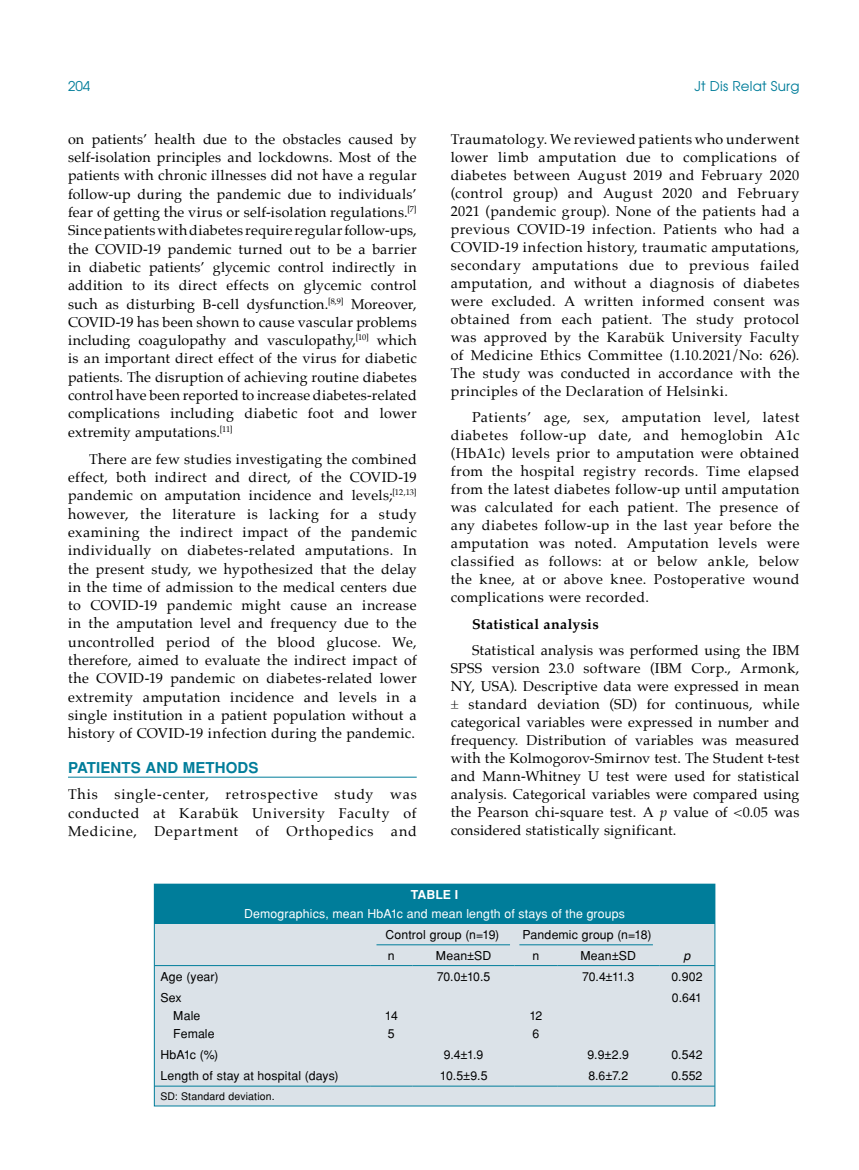
<style>
.page{position:relative;width:859px;height:1170px;background:#fff}
.page>*{position:absolute;margin:0;border:0;box-sizing:border-box;transform-origin:0 0}
.t1{font:700 15px "Helvetica Tr";letter-spacing:.005em;color:#007d9a}
.t2{font:14.25px/18px "Palatino";letter-spacing:.03em;color:#000;text-align:justify}
.t3{font:700 14.25px "Palatino";letter-spacing:.025em;color:#000}
.t4{font:13.5px "Avant Garde Tr";letter-spacing:.015em;color:#007d9a}
.t5{font:12.3px/18.3px "Helvetica Normal Tr";letter-spacing:.01em;color:#000}
.t6{font:12.3px "Helvetica Normal Tr";letter-spacing:.01em;color:#fff}
.t7{font:700 12.3px "Helvetica Tr";color:#fff}
.t8{font:italic 12.3px "Helvetica Tr";color:#000}
.t9{font:10.5px "Helvetica Normal Tr";letter-spacing:.02em;color:#000}
.s1{font-style:italic}
</style>
<div class="page">
<hr style="left:68px;top:776px;width:349px;height:1px;background:#007d9a">
<div style="left:154px;top:884px;width:561px;height:221px;background:#dbe2e8"></div>
<div style="left:155px;top:884px;width:560px;height:39px;background:#007d9a"></div>
<hr style="left:155px;top:1085px;width:215px;height:1px;background:#007d9a">
<hr style="left:370px;top:1085px;width:43px;height:1px;background:#007d9a">
<hr style="left:413px;top:1085px;width:102px;height:1px;background:#007d9a">
<hr style="left:515px;top:1085px;width:42px;height:1px;background:#007d9a">
<hr style="left:557px;top:1085px;width:102px;height:1px;background:#007d9a">
<hr style="left:659px;top:1085px;width:56px;height:1px;background:#007d9a">
<hr style="left:155px;top:965px;width:215px;height:1px;background:#007d9a">
<hr style="left:370px;top:965px;width:43px;height:1px;background:#007d9a">
<hr style="left:413px;top:965px;width:102px;height:1px;background:#007d9a">
<hr style="left:515px;top:965px;width:42px;height:1px;background:#007d9a">
<hr style="left:557px;top:965px;width:102px;height:1px;background:#007d9a">
<hr style="left:659px;top:965px;width:56px;height:1px;background:#007d9a">
<div style="left:154px;top:883px;width:561px;height:223px;border:1px solid #007d9a"></div>
<hr style="left:376px;top:944px;width:134px;height:1px;background:#007d9a">
<hr style="left:519px;top:944px;width:134px;height:1px;background:#007d9a">
<p class="t4" style="left:68px;top:77px;width:24px">204</p>
<p class="t4" style="left:694px;top:77px;width:106px">Jt Dis Relat Surg</p>
<p class="t2" style="left:68px;top:129px;width:350px">on patients’ health due to the obstacles caused by self-isolation principles and lockdowns. Most of the patients with chronic illnesses did not have a regular follow-up during the pandemic due to individuals’ fear of getting the virus or self-isolation regulations.<sup>[7] </sup>Since patients with diabetes require regular follow-ups, the COVID-19 pandemic turned out to be a barrier in diabetic patients’ glycemic control indirectly in addition to its direct effects on glycemic control such as disturbing B-cell dysfunction.<sup>[8,9]</sup> Moreover, COVID-19 has been shown to cause vascular problems including coagulopathy and vasculopathy,<sup>[10]</sup> which is an important direct effect of the virus for diabetic patients. The disruption of achieving routine diabetes control have been reported to increase diabetes-related complications including diabetic foot and lower extremity amputations.<sup>[11]</sup></p>
<p class="t2" style="left:68px;top:449px;width:350px;text-indent:21px">There are few studies investigating the combined effect, both indirect and direct, of the COVID-19 pandemic on amputation incidence and levels;<sup>[12,13] </sup>however, the literature is lacking for a study examining the indirect impact of the pandemic individually on diabetes-related amputations. In the present study, we hypothesized that the delay in the time of admission to the medical centers due to COVID-19 pandemic might cause an increase in the amputation level and frequency due to the uncontrolled period of the blood glucose. We, therefore, aimed to evaluate the indirect impact of the COVID-19 pandemic on diabetes-related lower extremity amputation incidence and levels in a single institution in a patient population without a history of COVID-19 infection during the pandemic.</p>
<p class="t1" style="left:68px;top:758px;width:192px">PATIENTS AND METHODS</p>
<p class="t2" style="left:68px;top:785px;width:350px">This single-center, retrospective study was conducted at Karabük University Faculty of Medicine, Department of Orthopedics and</p>
<p class="t2" style="left:451px;top:130px;width:350px">Traumatology. We reviewed patients who underwent lower limb amputation due to complications of diabetes between August 2019 and February 2020 (control group) and August 2020 and February 2021 (pandemic group). None of the patients had a previous COVID-19 infection. Patients who had a COVID-19 infection history, traumatic amputations, secondary amputations due to previous failed amputation, and without a diagnosis of diabetes were excluded. A written informed consent was obtained from each patient. The study protocol was approved by the Karabük University Faculty of Medicine Ethics Committee (1.10.2021/No: 626).<br>The study was conducted in accordance with the principles of the Declaration of Helsinki.</p>
<p class="t2" style="left:451px;top:408px;width:350px;text-indent:21px">Patients’ age, sex, amputation level, latest diabetes follow-up date, and hemoglobin A1c (HbA1c) levels prior to amputation were obtained from the hospital registry records. Time elapsed from the latest diabetes follow-up until amputation was calculated for each patient. The presence of any diabetes follow-up in the last year before the amputation was noted. Amputation levels were classified as follows: at or below ankle, below the knee, at or above knee. Postoperative wound complications were recorded.</p>
<p class="t3" style="left:472px;top:611px;width:128px">Statistical analysis</p>
<p class="t2" style="left:451px;top:641px;width:350px;text-indent:21px">Statistical analysis was performed using the IBM SPSS version 23.0 software (IBM Corp., Armonk, NY, USA). Descriptive data were expressed in mean ± standard deviation (SD) for continuous, while categorical variables were expressed in number and frequency. Distribution of variables was measured with the Kolmogorov-Smirnov test. The Student t-test and Mann-Whitney U test were used for statistical analysis. Categorical variables were compared using the Pearson chi-square test. A <span class="s1">p</span> value of &lt;0.05 was considered statistically significant.</p>
<p class="t7" style="left:411px;top:887px;width:49px">Table I</p>
<p class="t6" style="left:244px;top:905px;width:382px">Demographics, mean HbA1c and mean length of stays of the groups</p>
<p class="t5" style="left:385px;top:925px;width:115px">Control group (n=19)</p>
<p class="t5" style="left:522px;top:925px;width:130px">Pandemic group (n=18)</p>
<p class="t5" style="left:388px;top:945px;width:8px">n</p>
<p class="t5" style="left:436px;top:945px;width:57px">Mean±SD</p>
<p class="t5" style="left:532px;top:945px;width:8px">n</p>
<p class="t5" style="left:580px;top:945px;width:57px">Mean±SD</p>
<p class="t8" style="left:684px;top:947px;width:8px">p</p>
<p class="t5" style="left:161px;top:966px;width:60px">Age (year)</p>
<p class="t5" style="left:437px;top:966px;width:55px">70.0±10.5</p>
<p class="t5" style="left:582px;top:966px;width:53px">70.4±11.3</p>
<p class="t5" style="left:671px;top:966px;width:32px">0.902</p>
<p class="t5" style="left:173px;top:987px;width:43px;text-indent:-13px">Sex<br>Male<br>Female</p>
<p class="t5" style="left:672px;top:987px;width:32px">0.641</p>
<p class="t5" style="left:385px;top:1006px;width:14px">14<br>5</p>
<p class="t5" style="left:529px;top:1006px;width:15px">12<br>6</p>
<p class="t5" style="left:161px;top:1045px;width:59px">HbA1c (%)</p>
<p class="t5" style="left:444px;top:1045px;width:41px">9.4±1.9</p>
<p class="t5" style="left:588px;top:1045px;width:43px">9.9±2.9</p>
<p class="t5" style="left:671px;top:1045px;width:33px">0.542</p>
<p class="t5" style="left:161px;top:1066px;width:179px">Length of stay at hospital (days)</p>
<p class="t5" style="left:440px;top:1066px;width:49px">10.5±9.5</p>
<p class="t5" style="left:588px;top:1066px;width:41px">8.6±7.2</p>
<p class="t5" style="left:671px;top:1066px;width:32px">0.552</p>
<p class="t9" style="left:161px;top:1089px;width:116px">SD: Standard deviation.</p>
</div>
